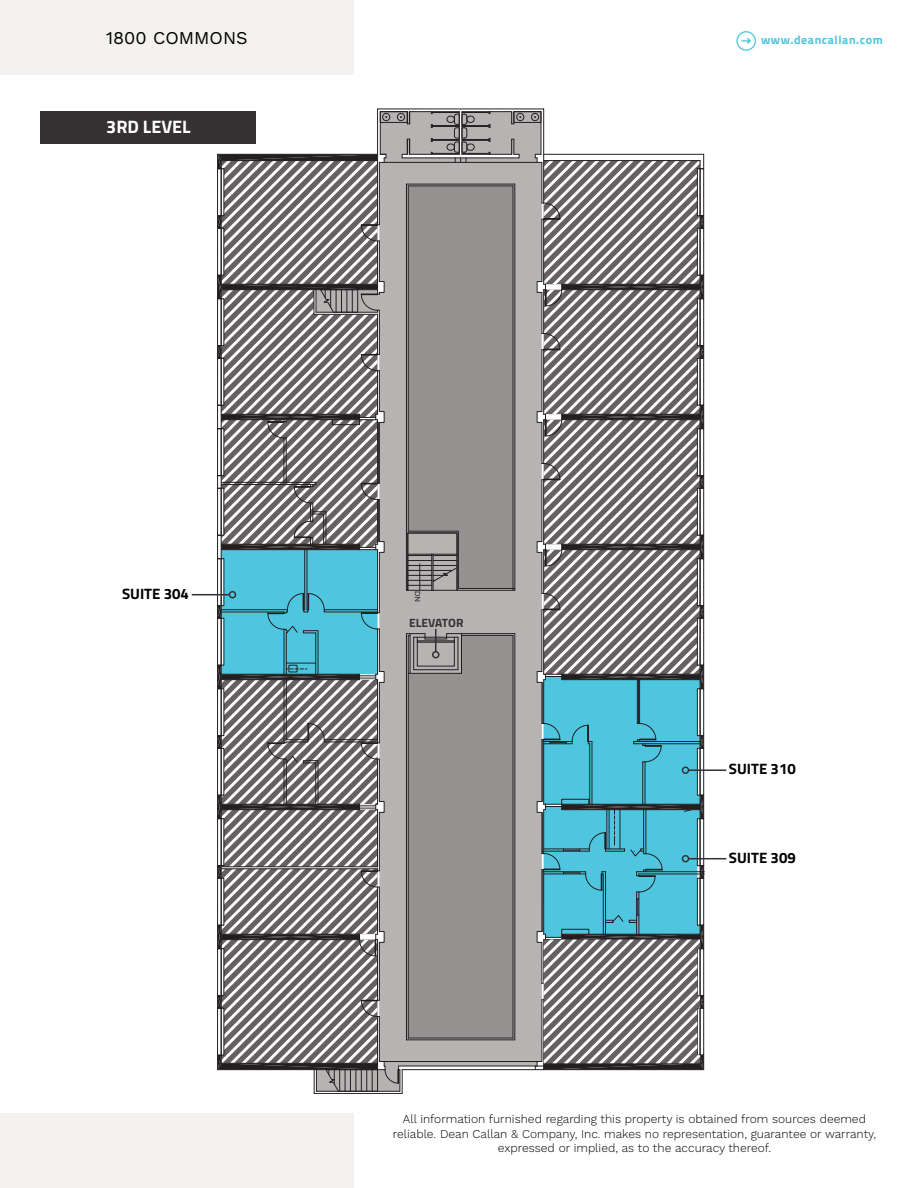
<style>
.page{position:relative;width:918px;height:1188px;background:#fff}
.page>*{position:absolute;margin:0;border:0;box-sizing:border-box;transform-origin:0 0}
.t1{font:18px "Work Sans";color:#000}
.t2{font:700 18px "Cairo";color:#fff}
.t3{font:700 15px "Cairo";color:#000}
.t4{font:300 12px/14.4px "Work Sans";color:#000;text-align:center}
.t5{font:700 12px "Cairo";letter-spacing:.05em;color:#4fc6df}
.t6{font:700 12px "Cairo";color:#353132}
</style>
<div class="page">
<div style="left:0;top:0;width:354px;height:89px;background:#f4f2ef"></div>
<div style="left:0;top:75px;width:354px;height:15px;background:#fff"></div>
<svg style="left:736px;top:31px;width:20px;height:20px"></svg>
<div style="left:1px;top:1112px;width:353px;height:76px;background:#f4f2ef"></div>
<div style="left:0;top:1098px;width:918px;height:15px;background:#fff"></div>
<div style="left:40px;top:111px;width:216px;height:33px;background:#353132"></div>
<hr style="left:378px;top:109px;width:166px;height:1px;background:#231f20">
<hr style="left:543px;top:109px;width:1px;height:94px;background:#231f20">
<hr style="left:377px;top:109px;width:1px;height:116px;background:#231f20">
<hr style="left:689px;top:858px;width:37px;height:1px;background:#353132">
<svg style="left:217px;top:111px;width:487px;height:983px"></svg>
<div style="left:432px;top:651px;width:7px;height:7px;border:2px solid #353132;border-radius:50%"></div>
<hr style="left:689px;top:769px;width:37px;height:2px;background:#353132">
<div style="left:682px;top:766px;width:7px;height:8px;border:2px solid #353132;border-radius:50%"></div>
<hr style="left:192px;top:594px;width:38px;height:1px;background:#353132">
<div style="left:229px;top:591px;width:7px;height:7px;border:2px solid #353132;border-radius:50%"></div>
<h1 class="t1" style="left:106px;top:27px;width:143px">1800 COMMONS</h1>
<h1 class="t2" style="left:106px;top:112px;width:86px">3RD LEVEL</h1>
<p class="t5" style="left:761px;top:30px;width:123px">www.deancallan.com</p>
<p class="t3" style="left:122px;top:581px;width:68px">SUITE 304</p>
<p class="t6" style="left:409px;top:613px;width:56px">ELEVATOR</p>
<p class="t3" style="left:729px;top:757px;width:68px">SUITE 310</p>
<p class="t3" style="left:729px;top:845px;width:68px">SUITE 309</p>
<p class="t4" style="left:393px;top:1112px;width:485px">All information furnished regarding this property is obtained from sources deemed reliable. Dean Callan &amp; Company, Inc. makes no representation, guarantee or warranty, expressed or implied, as to the accuracy thereof.</p>
</div>
